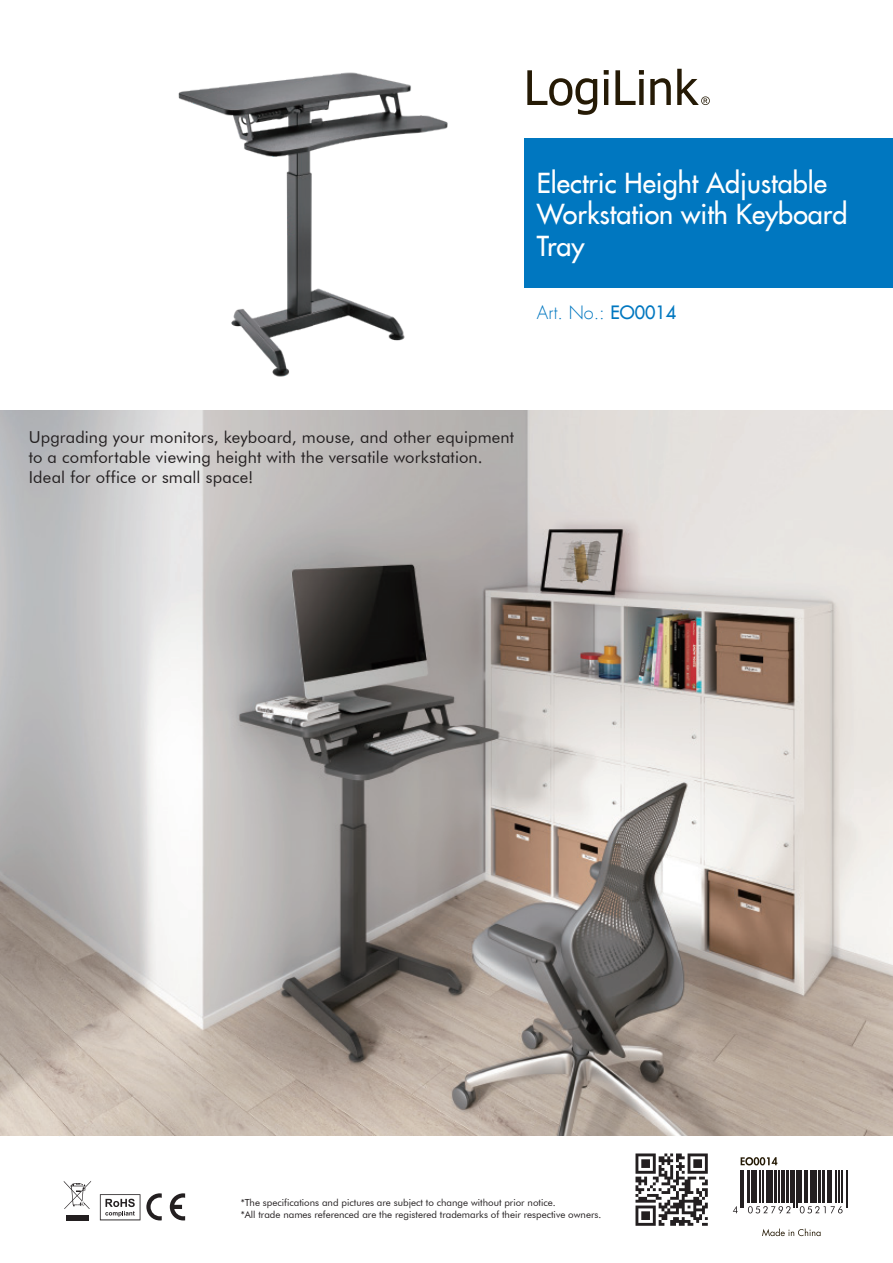
<style>
.page{position:relative;width:893px;height:1263px;background:#fff}
.page>*{position:absolute;margin:0;border:0;box-sizing:border-box;transform-origin:0 0}
.Produktname{font:27px/31.5px "Futura LT";color:#fff}
.t1{font:300 18px "Futura LT";color:#0077c0}
.Fließtext{font:16.5px "Futura BT";letter-spacing:.01em;color:#231f20}
.t2{font:9.75px/11.7px "Futura BT";color:#231f20}
.s1{font-weight:400}
</style>
<div class="page">
<svg style="left:100px;top:1194px;width:40px;height:26px"></svg>
<svg style="left:64px;top:1181px;width:27px;height:28px"></svg>
<div style="left:66px;top:1215px;width:23px;height:5px;background:#231f20"></div>
<svg style="left:146px;top:1193px;width:16px;height:27px"></svg>
<svg style="left:170px;top:1193px;width:15px;height:27px"></svg>
<div style="left:524px;top:138px;width:369px;height:150px;background:#0077c0"></div>
<svg style="left:527px;top:69px;width:183px;height:46px"></svg>
<img style="left:178px;top:72px;width:270px;height:305px">
<img style="left:0;top:410px;width:893px;height:726px">
<svg style="left:762px;top:1228px;width:58px;height:8px"></svg>
<svg style="left:635px;top:1153px;width:73px;height:73px"></svg>
<svg style="left:741px;top:1157px;width:36px;height:8px"></svg>
<svg style="left:733px;top:1206px;width:5px;height:7px"></svg>
<svg style="left:748px;top:1206px;width:42px;height:7px"></svg>
<svg style="left:800px;top:1206px;width:42px;height:7px"></svg>
<hr style="left:741px;top:1170px;width:1px;height:38px;background:#231f20">
<hr style="left:743px;top:1170px;width:1px;height:38px;background:#231f20">
<hr style="left:748px;top:1170px;width:2px;height:33px;background:#231f20">
<hr style="left:751px;top:1170px;width:1px;height:33px;background:#231f20">
<hr style="left:753px;top:1170px;width:4px;height:33px;background:#231f20">
<hr style="left:759px;top:1170px;width:1px;height:33px;background:#231f20">
<hr style="left:763px;top:1170px;width:1px;height:33px;background:#231f20">
<hr style="left:766px;top:1170px;width:2px;height:33px;background:#231f20">
<hr style="left:769px;top:1170px;width:4px;height:33px;background:#231f20">
<hr style="left:774px;top:1170px;width:2px;height:33px;background:#231f20">
<hr style="left:779px;top:1170px;width:1px;height:33px;background:#231f20">
<hr style="left:781px;top:1170px;width:3px;height:33px;background:#231f20">
<hr style="left:787px;top:1170px;width:2px;height:33px;background:#231f20">
<hr style="left:790px;top:1170px;width:2px;height:33px;background:#231f20">
<hr style="left:794px;top:1170px;width:1px;height:38px;background:#231f20">
<hr style="left:796px;top:1170px;width:1px;height:38px;background:#231f20">
<hr style="left:798px;top:1170px;width:4px;height:33px;background:#231f20">
<hr style="left:804px;top:1170px;width:1px;height:33px;background:#231f20">
<hr style="left:806px;top:1170px;width:1px;height:33px;background:#231f20">
<hr style="left:810px;top:1170px;width:3px;height:33px;background:#231f20">
<hr style="left:814px;top:1170px;width:3px;height:33px;background:#231f20">
<hr style="left:818px;top:1170px;width:2px;height:33px;background:#231f20">
<hr style="left:822px;top:1170px;width:3px;height:33px;background:#231f20">
<hr style="left:827px;top:1170px;width:2px;height:33px;background:#231f20">
<hr style="left:831px;top:1170px;width:1px;height:33px;background:#231f20">
<hr style="left:835px;top:1170px;width:1px;height:33px;background:#231f20">
<hr style="left:839px;top:1170px;width:1px;height:33px;background:#231f20">
<hr style="left:841px;top:1170px;width:1px;height:33px;background:#231f20">
<hr style="left:847px;top:1170px;width:1px;height:38px;background:#231f20">
<p class="Produktname" style="left:537px;top:167px;width:312px">Electric Height Adjustable<br>Workstation with Keyboard<br>Tray</p>
<p class="t1" style="left:537px;top:302px;width:141px">Art. No.: <span class="s1">EO0014</span></p>
<p class="Fließtext" style="left:29px;top:427px;width:487px">Upgrading your monitors, keyboard, mouse, and other equipment</p>
<p class="Fließtext" style="left:29px;top:447px;width:455px">to a comfortable viewing height with the versatile workstation.</p>
<p class="Fließtext" style="left:29px;top:467px;width:226px">Ideal for office or small space!</p>
<p class="t2" style="left:241px;top:1196px;width:362px">*The specifications and pictures are subject to change without prior notice.<br>*All trade names referenced are the registered trademarks of their respective owners.</p>
</div>
